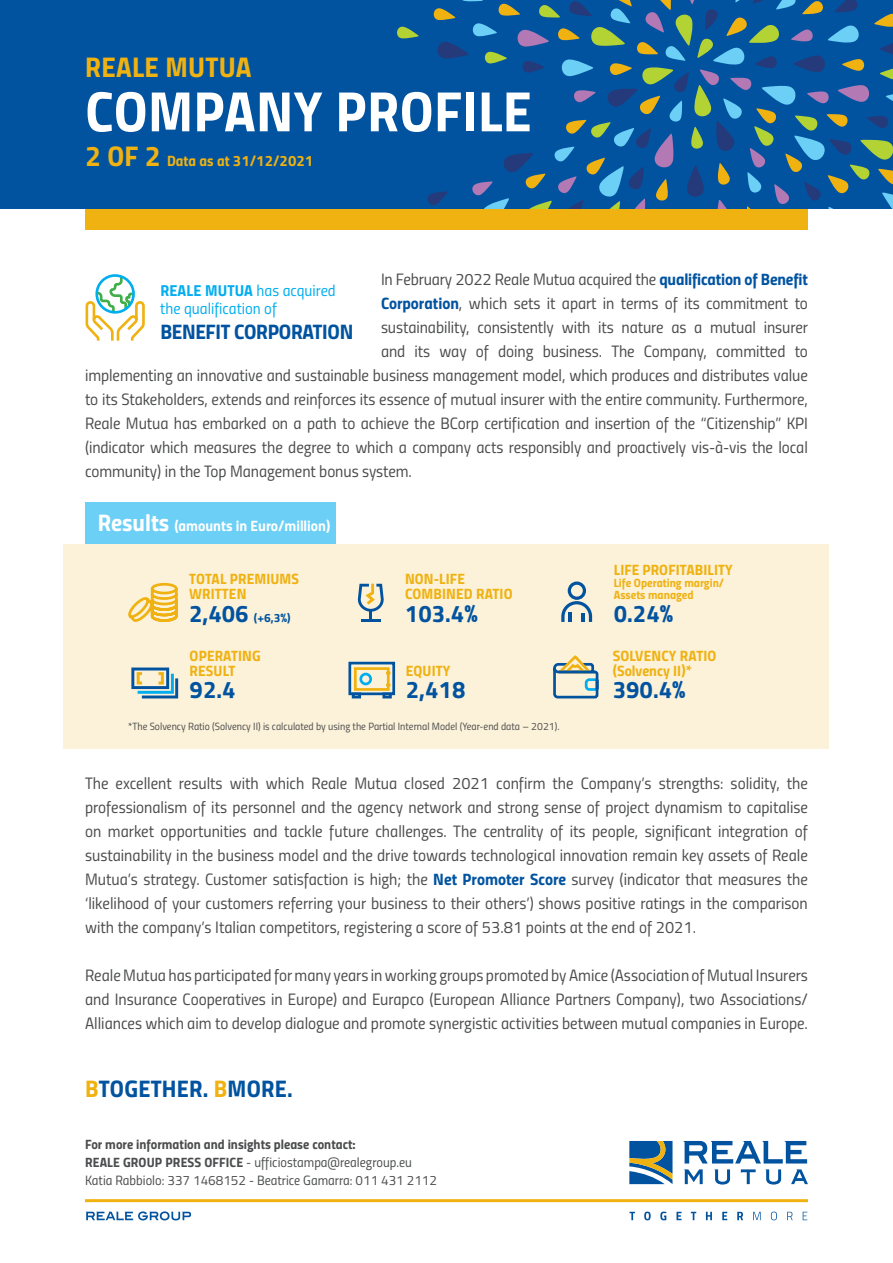
<style>
.page{position:relative;width:893px;height:1263px;background:#fff}
.page>*{position:absolute;margin:0;border:0;box-sizing:border-box;transform-origin:0 0}
.t1{font:57px "Titillium Bold Upright";letter-spacing:.01em;color:#fff}
.t2{font:28.5px "Titillium Bold Upright";letter-spacing:.01em;color:#efb211}
.t3{font:24px "Titillium Bold Upright";letter-spacing:.01em;color:#0153a0}
.t4{font:21px "Titillium Bold Upright";letter-spacing:-.015em;color:#0153a0}
.t5{font:16.5px/24px "Titillium Regular Upright";letter-spacing:-.005em;color:#4b4c4d;text-align:justify}
.t6{font:15.9px/17.2px "Titillium Regular Upright";color:#00aeef}
.t7{font:15px/15px "Titillium Bold Upright";letter-spacing:.01em;color:#efb211}
.t8{font:15px "Titillium Bold Upright";color:#fff}
.t9{font:13.5px/18px "Titillium Regular Upright";color:#4b4c4d}
.t10{font:13.5px "Titillium Bold Upright";color:#4b4c4d}
.t11{font:12px/12px "Titillium Bold Upright";color:#efb211}
.t12{font:12px "Titillium Bold Upright";color:#0153a0}
.t13{font:10.5px "Titillium Regular Upright";color:#4b4c4d}
.s1{font-size:28.5px}
.s2{font-family:"Titillium Bold Upright";color:#0153a0}
.s3{font-family:"Titillium Bold Upright"}
.s4{font-size:24px}
.s5{color:#efb211}
</style>
<div class="page">
<svg style="left:629px;top:1141px;width:43px;height:43px;background:#517c8f"></svg>
<svg style="left:683px;top:1141px;width:124px;height:22px"></svg>
<svg style="left:684px;top:1169px;width:19px;height:15px"></svg>
<svg style="left:714px;top:1169px;width:16px;height:15px"></svg>
<svg style="left:741px;top:1169px;width:15px;height:15px"></svg>
<svg style="left:765px;top:1169px;width:16px;height:15px"></svg>
<svg style="left:791px;top:1169px;width:17px;height:15px"></svg>
<hr style="left:85px;top:1199px;width:723px;height:3px;background:#efb211">
<svg style="left:86px;top:1211px;width:105px;height:9px"></svg>
<svg style="left:629px;top:1211px;width:178px;height:9px"></svg>
<div style="left:85px;top:502px;width:251px;height:42px;background:#6bcff6"></div>
<div style="left:64px;top:544px;width:765px;height:204px;background:#fcf1d9"></div>
<svg style="left:131px;top:667px;width:47px;height:31px"></svg>
<div style="left:348px;top:662px;width:47px;height:33px;border:3px solid #0153a0"></div>
<div style="left:352px;top:692px;width:9px;height:6px;border:3px solid #0153a0"></div>
<div style="left:382px;top:692px;width:10px;height:6px;border:3px solid #0153a0"></div>
<div style="left:354px;top:667px;width:36px;height:24px;border:3px solid #efb211"></div>
<div style="left:359px;top:673px;width:13px;height:12px;border:3px solid #00aeef;border-radius:50%"></div>
<svg style="left:553px;top:655px;width:46px;height:44px"></svg>
<hr style="left:559px;top:671px;width:36px;height:2px;background:#0153a0">
<svg style="left:128px;top:582px;width:50px;height:40px"></svg>
<hr style="left:361px;top:619px;width:20px;height:3px;background:#0153a0">
<svg style="left:358px;top:584px;width:26px;height:35px"></svg>
<svg style="left:561px;top:581px;width:31px;height:41px"></svg>
<svg style="left:85px;top:274px;width:60px;height:67px"></svg>
<div style="left:95px;top:274px;width:40px;height:40px;border:3px solid #00aeef;border-radius:50%"></div>
<div style="left:85px;top:208px;width:723px;height:22px;background:#efb211"></div>
<div style="left:0;top:0;width:893px;height:208px;background:#0153a0"></div>
<svg style="left:397px;top:0;width:496px;height:208px"></svg>
<h2 class="t2" style="left:85px;top:45px;width:168px">REALE MUTUA</h2>
<h1 class="t1" style="left:85px;top:67px;width:448px">COMPANY PROFILE</h1>
<p class="t7" style="left:85px;top:152px;width:230px"><span class="s1">2 OF 2</span> Data as at 31/12/2021</p>
<p class="t5" style="left:381px;top:266px;width:428px">In February 2022 Reale Mutua acquired the <span class="s2">qualification of Benefit</span></p>
<p class="t5" style="left:381px;top:290px;width:428px"><span class="s2">Corporation</span>, which sets it apart in terms of its commitment to</p>
<p class="t5" style="left:381px;top:314px;width:428px">sustainability, consistently with its nature as a mutual insurer</p>
<p class="t5" style="left:381px;top:338px;width:428px">and its way of doing business. The Company, committed to</p>
<p class="t5" style="left:85px;top:362px;width:724px">implementing an innovative and sustainable business management model, which produces and distributes value</p>
<p class="t5" style="left:85px;top:386px;width:724px">to its Stakeholders, extends and reinforces its essence of mutual insurer with the entire community. Furthermore,</p>
<p class="t5" style="left:85px;top:410px;width:724px">Reale Mutua has embarked on a path to achieve the BCorp certification and insertion of the “Citizenship” KPI</p>
<p class="t5" style="left:85px;top:434px;width:724px">(indicator which measures the degree to which a company acts responsibly and proactively vis-à-vis the local</p>
<p class="t5" style="left:85px;top:458px;width:328px">community) in the Top Management bonus system.</p>
<p class="t6" style="left:160px;top:281px;width:177px"><span class="s3">REALE MUTUA</span> has acquired the qualification of</p>
<p class="t4" style="left:160px;top:315px;width:194px">BENEFIT CORPORATION</p>
<p class="t8" style="left:98px;top:513px;width:234px"><span class="s4">Results</span> (amounts in Euro/million)</p>
<p class="t7" style="left:189px;top:571px;width:111px">TOTAL PREMIUMS<br>WRITTEN</p>
<p class="t12" style="left:189px;top:608px;width:103px"><span class="s4">2,406</span> (+6,3%)</p>
<p class="t7" style="left:405px;top:571px;width:109px">NON-LIFE<br>COMBINED RATIO</p>
<h3 class="t3" style="left:405px;top:595px;width:74px">103.4%</h3>
<p class="t7" style="left:190px;top:647px;width:73px">OPERATING<br>RESULT</p>
<h3 class="t3" style="left:190px;top:671px;width:47px">92.4</h3>
<p class="t7" style="left:406px;top:662px;width:46px">EQUITY</p>
<h3 class="t3" style="left:406px;top:671px;width:61px">2,418</h3>
<p class="t13" style="left:128px;top:718px;width:433px">*The Solvency Ratio (Solvency II) is calculated by using the Partial Internal Model (Year-end data – 2021).</p>
<p class="t7" style="left:614px;top:562px;width:120px">LIFE PROFITABILITY</p>
<p class="t11" style="left:614px;top:576px;width:112px">Life Operating margin/<br>Assets managed</p>
<h3 class="t3" style="left:614px;top:595px;width:61px">0.24%</h3>
<p class="t7" style="left:613px;top:647px;width:105px">SOLVENCY RATIO (Solvency II)*</p>
<h3 class="t3" style="left:613px;top:671px;width:74px">390.4%</h3>
<p class="t5" style="left:85px;top:770px;width:724px">The excellent results with which Reale Mutua closed 2021 confirm the Company’s strengths: solidity, the professionalism of its personnel and the agency network and strong sense of project dynamism to capitalise on market opportunities and tackle future challenges. The centrality of its people, significant integration of sustainability in the business model and the drive towards technological innovation remain key assets of Reale Mutua’s strategy. Customer satisfaction is high; the <span class="s2">Net Promoter Score</span> survey (indicator that measures the ‘likelihood of your customers referring your business to their others’) shows positive ratings in the comparison with the company’s Italian competitors, registering a score of 53.81 points at the end of 2021.</p>
<p class="t5" style="left:85px;top:962px;width:724px">Reale Mutua has participated for many years in working groups promoted by Amice (Association of Mutual Insurers and Insurance Cooperatives in Europe) and Eurapco (European Alliance Partners Company), two Associations/ Alliances which aim to develop dialogue and promote synergistic activities between mutual companies in Europe.</p>
<h3 class="t3" style="left:85px;top:1070px;width:209px"><span class="s5">B</span>TOGETHER. <span class="s5">B</span>MORE.</h3>
<p class="t10" style="left:85px;top:1133px;width:272px">For more information and insights please contact:</p>
<p class="t9" style="left:85px;top:1152px;width:354px"><span class="s3">REALE GROUP PRESS OFFICE</span> - ufficiostampa@realegroup.eu<br>Katia Rabbiolo: 337 1468152 - Beatrice Gamarra: 011 431 2112</p>
</div>
